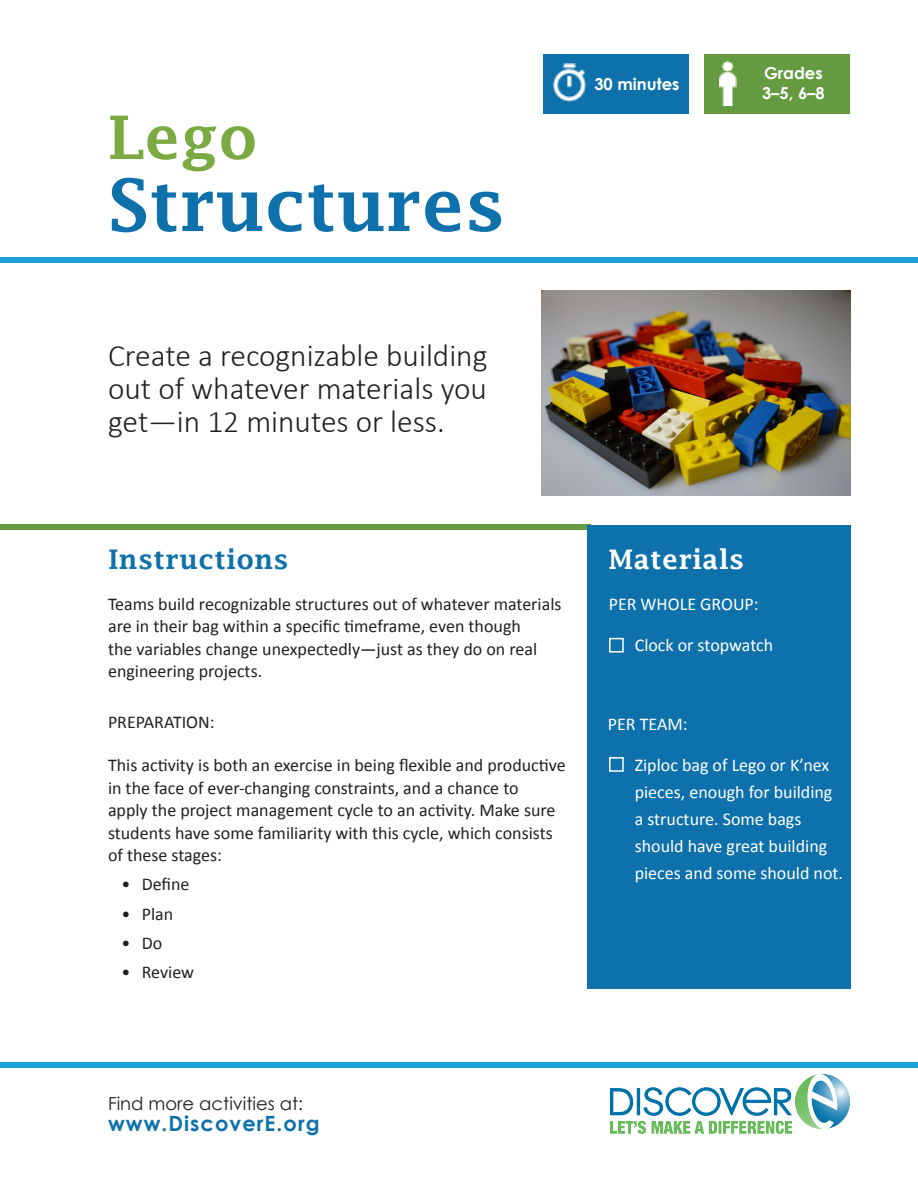
<style>
.page{position:relative;width:918px;height:1188px;background:#fff}
.page>*{position:absolute;margin:0;border:0;box-sizing:border-box;transform-origin:0 0}
.t1{font:600 72px "Lucida Fax";color:#0f71ac}
.t2{font:600 60px "Lucida Fax";color:#7aaa41}
.t3{font:300 31.5px/33px "Calibri";color:#231f20;text-align:justify}
.t4{font:600 27px "Lucida Fax";letter-spacing:.02em;color:#0f71ac}
.t5{font:600 27px "Lucida Fax";letter-spacing:.02em;color:#fff}
.t6{font:700 21px "Century Gothic";letter-spacing:.05em;color:#0f71ac}
.t7{font:18px/22.5px "Calibri";color:#231f20}
.t8{font:18px/27px "Calibri";color:#fff}
.t9{font:18px "Century Gothic";color:#231f20}
.t10{font:700 16.5px "Century Gothic";color:#fff}
</style>
<div class="page">
<div style="left:0;top:1062px;width:918px;height:6px;background:#1ea0da"></div>
<div style="left:543px;top:54px;width:146px;height:59px;background:#0f71ac"></div>
<div style="left:704px;top:54px;width:146px;height:59px;background:#649b41"></div>
<div style="left:0;top:258px;width:918px;height:5px;background:#1ea0da"></div>
<div style="left:0;top:525px;width:591px;height:5px;background:#649b41"></div>
<div style="left:587px;top:525px;width:263px;height:463px;background:#0f71ac"></div>
<img style="left:610px;top:1074px;width:239px;height:60px">
<img style="left:553px;top:63px;width:33px;height:38px">
<img style="left:720px;top:61px;width:16px;height:44px">
<div style="left:609px;top:638px;width:15px;height:15px;border:2px solid #fff"></div>
<div style="left:609px;top:757px;width:15px;height:15px;border:2px solid #fff"></div>
<img style="left:541px;top:290px;width:309px;height:206px">
<p class="t2" style="left:108px;top:103px;width:151px">Lego</p>
<p class="t1" style="left:108px;top:164px;width:399px">Structures</p>
<p class="t3" style="left:108px;top:338px;width:381px">Create a recognizable building out of whatever materials you get—in 12 minutes or less.</p>
<p class="t10" style="left:594px;top:73px;width:87px">30 minutes</p>
<p class="t10" style="left:764px;top:62px;width:60px">Grades</p>
<p class="t10" style="left:762px;top:82px;width:64px">3–5, 6–8</p>
<p class="t4" style="left:108px;top:544px;width:182px">Instructions</p>
<p class="t5" style="left:608px;top:544px;width:137px">Materials</p>
<p class="t8" style="left:609px;top:589px;width:152px">PER WHOLE GROUP:</p>
<p class="t7" style="left:108px;top:592px;width:455px">Teams build recognizable structures out of whatever materials are in their bag within a specific timeframe, even though<br>the variables change unexpectedly—just as they do on real engineering projects.</p>
<p class="t7" style="left:108px;top:710px;width:108px">PREPARATION:</p>
<p class="t8" style="left:635px;top:631px;width:140px">Clock or stopwatch</p>
<p class="t8" style="left:608px;top:709px;width:81px">PER TEAM:</p>
<p class="t7" style="left:108px;top:753px;width:459px">This activity is both an exercise in being flexible and productive in the face of ever-changing constraints, and a chance to<br>apply the project management cycle to an activity. Make sure students have some familiarity with this cycle, which consists of these stages:</p>
<p class="t7" style="left:122px;top:872px;width:70px">• Define</p>
<p class="t7" style="left:122px;top:902px;width:53px">• Plan</p>
<p class="t7" style="left:122px;top:931px;width:42px">• Do</p>
<p class="t7" style="left:122px;top:960px;width:74px">• Review</p>
<p class="t9" style="left:108px;top:1092px;width:197px">Find more activities at:</p>
<p class="t6" style="left:108px;top:1110px;width:213px">www.DiscoverE.org</p>
<p class="t8" style="left:635px;top:751px;width:210px">Ziploc bag of Lego or K’nex pieces, enough for building a structure. Some bags should have great building pieces and some should not.</p>
</div>
